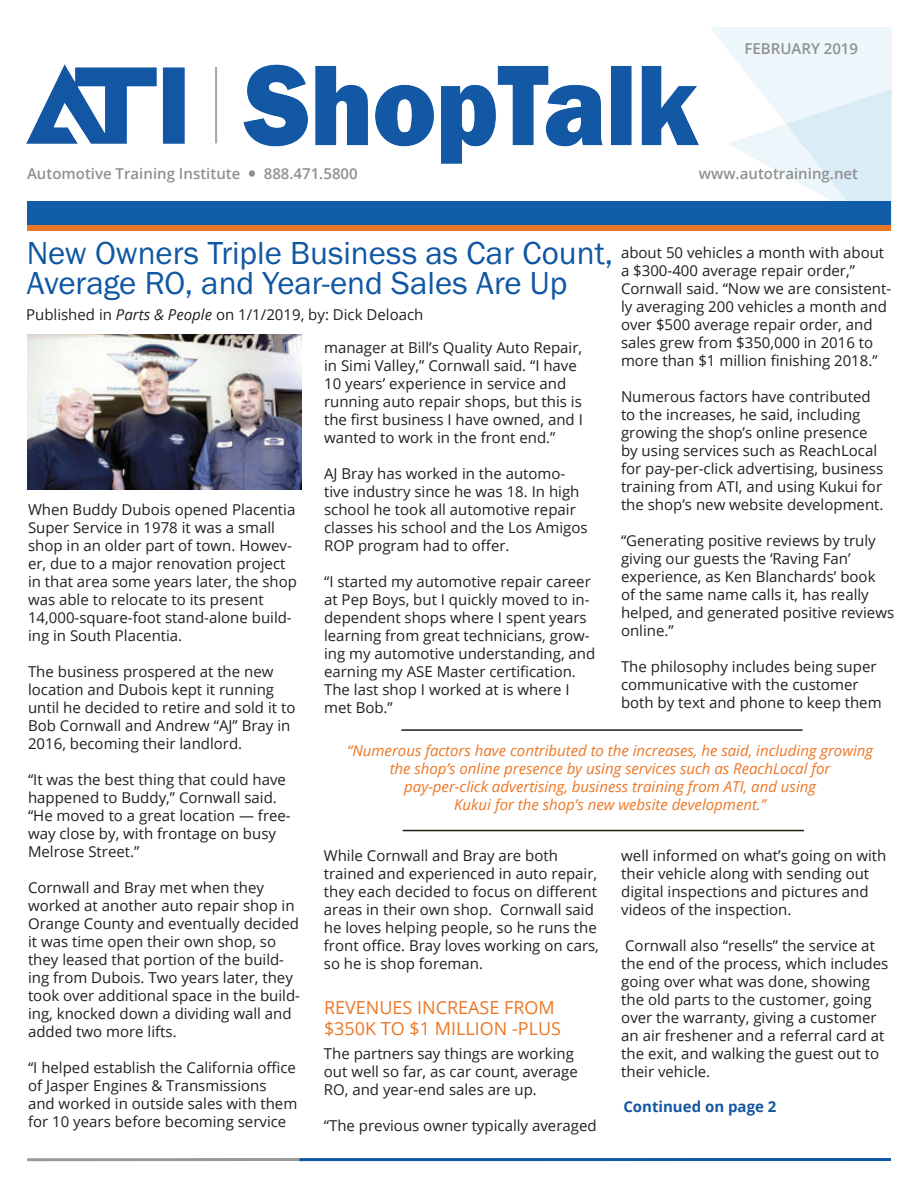
<style>
.page{position:relative;width:918px;height:1188px;background:#fff}
.page>*{position:absolute;margin:0;border:0;box-sizing:border-box;transform-origin:0 0}
.t1{font:33px/30px "Franklin Gothic URW Boo";color:#1057a3}
.t2{font:18px/21px "Open Sans";color:#ec7725}
.t3{font:15px/18px "Open Sans";color:#231f20}
.t4{font:italic 15px/18px "Open Sans";color:#ec7725;text-align:center}
.t5{font:600 15px "Open Sans";color:#8e9092}
.t6{font:700 15px "Open Sans";color:#1356a2}
.s1{font-style:italic}
.s2{color:#ec7726}
</style>
<div class="page">
<hr style="left:299px;top:1158px;width:592px;height:3px;background:#1057a4">
<hr style="left:27px;top:1158px;width:272px;height:3px;background:#989999">
<img style="left:441px;top:27px;width:451px;height:203px">
<img style="left:26px;top:64px;width:673px;height:99px">
<div style="left:28px;top:207px;width:863px;height:24px;background:#ec7726"></div>
<div style="left:28px;top:201px;width:863px;height:24px;background:#125da9"></div>
<svg style="left:249px;top:170px;width:6px;height:7px"></svg>
<img style="left:28px;top:335px;width:273px;height:154px">
<hr style="left:403px;top:830px;width:401px;height:1px;background:#1f1d12">
<hr style="left:401px;top:729px;width:402px;height:2px;background:#1f1d12">
<p class="t5" style="left:745px;top:38px;width:115px">FEBRUARY 2019</p>
<p class="t5" style="left:27px;top:163px;width:215px">Automotive Training Institute</p>
<p class="t5" style="left:264px;top:163px;width:95px">888.471.5800</p>
<p class="t5" style="left:699px;top:163px;width:161px">www.autotraining.net</p>
<h1 class="t1" style="left:27px;top:237px;width:588px">New Owners Triple Business as Car Count,<br>Average RO, and Year-end Sales Are Up</h1>
<p class="t3" style="left:621px;top:243px;width:272px">about 50 vehicles a month with about a $300-400 average repair order,” Cornwall said. “Now we are consistent&shy;ly averaging 200 vehicles a month and over $500 average repair order, and sales grew from $350,000 in 2016 to more than $1 million finishing 2018.”</p>
<p class="t3" style="left:621px;top:387px;width:264px">Numerous factors have contributed to the increases, he said, including growing the shop’s online presence by using services such as ReachLocal for pay-per-click advertising, business training from ATI, and using Kukui for the shop’s new website development.</p>
<p class="t3" style="left:621px;top:531px;width:275px">“Generating positive reviews by truly giving our guests the ‘Raving Fan’ experience, as Ken Blanchards’ book<br>of the same name calls it, has really helped, and generated positive reviews online.”</p>
<p class="t3" style="left:621px;top:657px;width:262px">The philosophy includes being super communicative with the customer both by text and phone to keep them</p>
<p class="t3" style="left:26px;top:305px;width:399px">Published in <span class="s1">Parts &amp; People</span> on 1/1/2019, by: Dick Deloach</p>
<p class="t3" style="left:324px;top:338px;width:260px">manager at Bill’s Quality Auto Repair, in Simi Valley,” Cornwall said. “I have 10 years’ experience in service and running auto repair shops, but this is the first business I have owned, and I wanted to work in the front end.”</p>
<p class="t3" style="left:324px;top:464px;width:265px">AJ Bray has worked in the automo&shy;tive industry since he was 18. In high school he took all automotive repair classes his school and the Los Amigos ROP program had to offer.</p>
<p class="t3" style="left:324px;top:572px;width:273px">“I started my automotive repair career at Pep Boys, but I quickly moved to in&shy;dependent shops where I spent years learning from great technicians, grow&shy;ing my automotive understanding, and earning my ASE Master certification.<br>The last shop I worked at is where I met Bob.”</p>
<p class="t3" style="left:28px;top:500px;width:271px">When Buddy Dubois opened Placentia Super Service in 1978 it was a small shop in an older part of town. Howev&shy;er, due to a major renovation project in that area some years later, the shop was able to relocate to its present 14,000-square-foot stand-alone build&shy;ing in South Placentia.</p>
<p class="t3" style="left:28px;top:662px;width:269px">The business prospered at the new location and Dubois kept it running until he decided to retire and sold it to Bob Cornwall and Andrew “AJ” Bray in 2016, becoming their landlord.</p>
<p class="t3" style="left:28px;top:770px;width:264px">“It was the best thing that could have happened to Buddy,” Cornwall said. “He moved to a great location — free&shy;way close by, with frontage on busy<br>Melrose Street.”</p>
<p class="t3" style="left:28px;top:878px;width:273px">Cornwall and Bray met when they worked at another auto repair shop in Orange County and eventually decided it was time open their own shop, so they leased that portion of the build&shy;ing from Dubois. Two years later, they took over additional space in the build&shy;ing, knocked down a dividing wall and added two more lifts.</p>
<p class="t3" style="left:28px;top:1058px;width:271px">“I helped establish the California office of Jasper Engines &amp; Transmissions<br>and worked in outside sales with them for 10 years before becoming service</p>
<p class="t4" style="left:347px;top:741px;width:527px"><span class="s2">“Numerous factors have contributed to the increases, he said, including growing the sh</span>op’s online presence by using services such as ReachLocal for pay-per-click advertising, business training from ATI, and using<br>Kukui fo<span class="s2">r the shop’s new website development.”</span></p>
<p class="t3" style="left:621px;top:846px;width:267px">well informed on what’s going on with their vehicle along with sending out digital inspections and pictures and videos of the inspection.</p>
<p class="t3" style="left:621px;top:936px;width:269px">Cornwall also “resells” the service at the end of the process, which includes going over what was done, showing the old parts to the customer, going over the warranty, giving a customer an air freshener and a referral card at the exit, and walking the guest out to their vehicle.</p>
<p class="t3" style="left:324px;top:846px;width:277px">While Cornwall and Bray are both trained and experienced in auto repair, they each decided to focus on different areas in their own shop. Cornwall said he loves helping people, so he runs the front office. Bray loves working on cars, so he is shop foreman.</p>
<p class="t2" style="left:324px;top:997px;width:239px">REVENUES INCREASE FROM $350K TO $1 MILLION -PLUS</p>
<p class="t3" style="left:324px;top:1044px;width:256px">The partners say things are working out well so far, as car count, average<br>RO, and year-end sales are up.</p>
<p class="t3" style="left:324px;top:1116px;width:274px">“The previous owner typically averaged</p>
<p class="t6" style="left:623px;top:1095px;width:155px">Continued on page 2</p>
</div>
